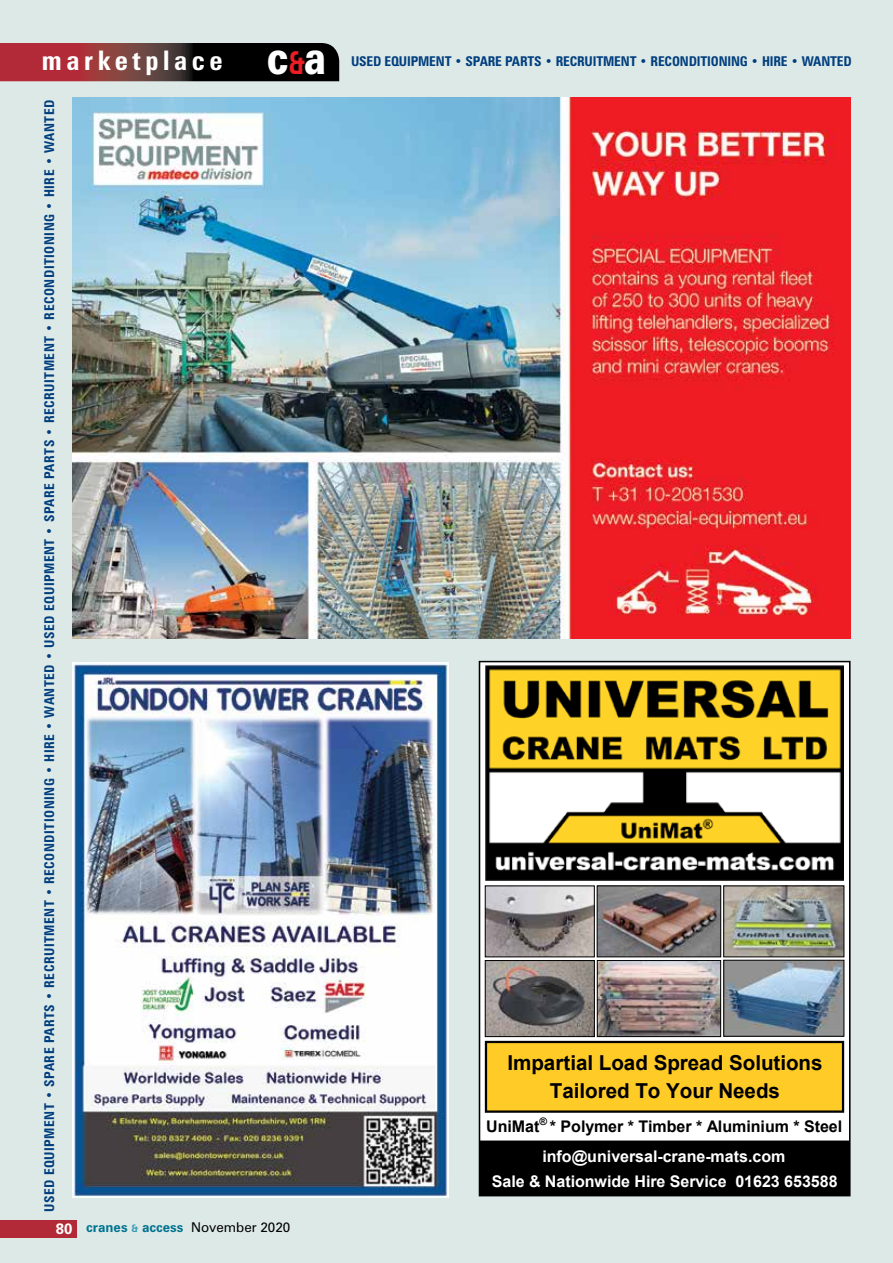
<style>
.page{position:relative;width:893px;height:1263px;background:#dde9e7}
.page>*{position:absolute;margin:0;border:0;box-sizing:border-box;transform-origin:0 0}
.t1{font:700 condensed 27px "Zurich BT";letter-spacing:.17em;color:#fff}
.t2{font:700 20.55px/28px "Arial";color:#000;text-align:center}
.t3{font:700 16.05px/24.5px "Arial";color:#fff;text-align:center}
.t4{font:700 16.05px "Arial";color:#000}
.t5{font:700 condensed 13.5px "Zurich BT";letter-spacing:.035em;color:#003e7e}
.t6{font:700 condensed 13.5px "Zurich BT";letter-spacing:-.01em;color:#003e7e}
.t7{font:700 13.5px "Zurich BT";color:#00728f}
.t8{font:700 10.35px "Arial";color:#000}
.s1{font-weight:900;font-stretch:normal;font-size:45.9px}
.s2{font-stretch:normal;font-size:31.65px;color:#ed1d24}
.s3{font-size:15px;color:#fff}
.s4{font-size:10.5px;color:#3c9db6}
.s5{font-weight:400;color:#000}
</style>
<div class="page">
<img style="left:72px;top:663px;width:377px;height:534px">
<div style="left:0;top:1220px;width:77px;height:17px;background:#b22a37"></div>
<svg style="left:0;top:43px;width:339px;height:38px;background:#501f21"></svg>
<img style="left:73px;top:97px;width:777px;height:542px">
<svg style="left:482px;top:664px;width:365px;height:476px;background:#f2f2f2"></svg>
<img style="left:485px;top:666px;width:358px;height:215px">
<img style="left:487px;top:962px;width:106px;height:73px">
<div style="left:485px;top:960px;width:110px;height:77px;border:1px solid #000"></div>
<img style="left:599px;top:887px;width:120px;height:68px">
<div style="left:597px;top:885px;width:124px;height:72px;border:1px solid #000"></div>
<img style="left:725px;top:962px;width:117px;height:73px">
<div style="left:723px;top:960px;width:121px;height:77px;border:1px solid #000"></div>
<img style="left:487px;top:887px;width:106px;height:68px">
<div style="left:485px;top:885px;width:110px;height:72px;border:1px solid #000"></div>
<img style="left:725px;top:887px;width:117px;height:68px">
<div style="left:723px;top:885px;width:121px;height:72px;border:1px solid #000"></div>
<img style="left:599px;top:962px;width:120px;height:73px">
<div style="left:597px;top:960px;width:124px;height:77px;border:1px solid #000"></div>
<div style="left:480px;top:1142px;width:369px;height:53px;background:#000"></div>
<div style="left:479px;top:1140px;width:371px;height:56px;border:3px solid #000"></div>
<div style="left:486px;top:1042px;width:357px;height:69px;background:#ffcb26"></div>
<div style="left:485px;top:1041px;width:359px;height:72px;border:2px solid #000"></div>
<div style="left:479px;top:661px;width:371px;height:535px;border:2px solid #000"></div>
<h1 class="t1" style="left:42px;top:44px;width:286px">marketplace <span class="s1">c</span><span class="s2">&amp;</span><span class="s1">a</span></h1>
<p class="t5" style="left:41px;top:1212px;width:1114px;rotate:-90deg">USED EQUIPMENT • SPARE PARTS • RECRUITMENT • RECONDITIONING • HIRE • WANTED • USED EQUIPMENT • SPARE PARTS • RECRUITMENT • RECONDITIONING • HIRE • WANTED</p>
<p class="t7" style="left:56px;top:1219px;width:236px"><span class="s3">80</span> cranes <span class="s4">&amp;</span> access <span class="s5">November 2020</span></p>
<p class="t6" style="left:351px;top:53px;width:502px">USED EQUIPMENT • SPARE PARTS • RECRUITMENT • RECONDITIONING • HIRE • WANTED</p>
<h2 class="t2" style="left:507px;top:1049px;width:317px">Impartial Load Spread Solutions<br>Tailored To Your Needs</h2>
<p class="t4" style="left:486px;top:1116px;width:55px">UniMat</p>
<p class="t8" style="left:539px;top:1114px;width:9px">®</p>
<p class="t4" style="left:550px;top:1116px;width:294px">* Polymer * Timber * Aluminium * Steel</p>
<p class="t3" style="left:492px;top:1145px;width:347px">info@universal-crane-mats.com<br>Sale &amp; Nationwide Hire Service 01623 653588</p>
</div>
